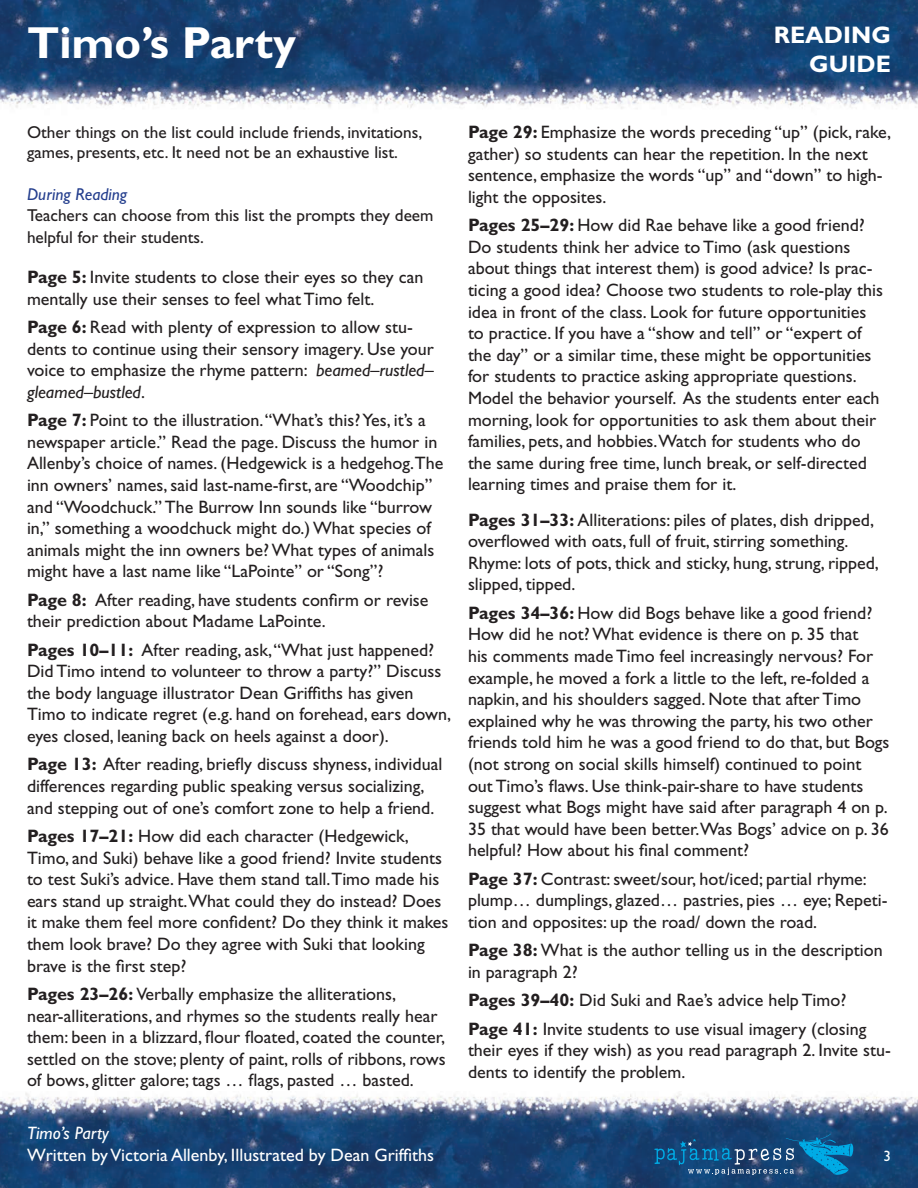
<style>
.page{position:relative;width:918px;height:1188px;background:#fff}
.page>*{position:absolute;margin:0;border:0;box-sizing:border-box;transform-origin:0 0}
.t1{font:700 45px "Gill Sans Std";color:#fff}
.t2{font:700 24px "Gill Sans Std";color:#fff}
.t3{font:18px/21.6px "Gill Sans Std";color:#231f20}
.t4{font:18px "Gill Sans Std";color:#fff}
.t5{font:italic 18px "Gill Sans Std";color:#fff}
.Heading{font:17.25px/20.7px "Gill Sans Std";color:#231f20}
.Heading-2{font:italic 17.25px "Gill Sans Std";color:#253f8e}
.t6{font:15px "Gill Sans Std";color:#fff}
.s1{font-weight:700}
.s2{font-style:italic}
</style>
<div class="page">
<img style="left:0;top:1091px;width:918px;height:97px">
<img style="left:0;top:0;width:918px;height:109px">
<svg style="left:654px;top:1134px;width:199px;height:41px"></svg>
<h1 class="t1" style="left:27px;top:16px;width:271px">Timo’s Party</h1>
<h2 class="t2" style="left:774px;top:21px;width:119px">READING</h2>
<h2 class="t2" style="left:809px;top:50px;width:83px">GUIDE</h2>
<p class="Heading" style="left:27px;top:122px;width:397px">Other things on the list could include friends, invitations, games, presents, etc. It need not be an exhaustive list.</p>
<p class="Heading-2" style="left:27px;top:184px;width:102px">During Reading</p>
<p class="Heading" style="left:27px;top:205px;width:408px;line-height:21.6px">Teachers can choose from this list the prompts they deem helpful for their students.</p>
<p class="t3" style="left:27px;top:266px;width:398px"><span class="s1">Page 5:</span> Invite students to close their eyes so they can mentally use their senses to feel what Timo felt.</p>
<p class="t3" style="left:27px;top:316px;width:409px"><span class="s1">Page 6:</span> Read with plenty of expression to allow stu&shy;dents to continue using their sensory imagery. Use your voice to emphasize the rhyme pattern: <span class="s2">beamed</span>–<span class="s2">rustled</span>– <span class="s2">gleamed</span>–<span class="s2">bustled</span>.</p>
<p class="t3" style="left:27px;top:409px;width:418px"><span class="s1">Page 7:</span> Point to the illustration. “What’s this? Yes, it’s a newspaper article.” Read the page. Discuss the humor in Allenby’s choice of names. (Hedgewick is a hedgehog.The inn owners’ names, said last-name-first, are “Woodchip” and “Woodchuck.” The Burrow Inn sounds like “burrow in,” something a woodchuck might do.) What species of animals might the inn owners be? What types of animals might have a last name like “LaPointe” or “Song”?</p>
<p class="t3" style="left:27px;top:589px;width:403px"><span class="s1">Page 8:</span> After reading, have students confirm or revise their prediction about Madame LaPointe.</p>
<p class="t3" style="left:27px;top:639px;width:426px"><span class="s1">Pages 10–11:</span> After reading, ask, “What just happened?<br>Did Timo intend to volunteer to throw a party?” Discuss the body language illustrator Dean Griffiths has given Timo to indicate regret (e.g. hand on forehead, ears down, eyes closed, leaning back on heels against a door).</p>
<p class="t3" style="left:27px;top:754px;width:417px"><span class="s1">Page 13:</span> After reading, briefly discuss shyness, individual differences regarding public speaking versus socializing, and stepping out of one’s comfort zone to help a friend.</p>
<p class="t3" style="left:27px;top:825px;width:423px"><span class="s1">Pages 17–21:</span> How did each character (Hedgewick, Timo, and Suki) behave like a good friend? Invite students to test Suki’s advice. Have them stand tall.Timo made his ears stand up straight.What could they do instead? Does it make them feel more confident? Do they think it makes them look brave? Do they agree with Suki that looking brave is the first step?</p>
<p class="t3" style="left:27px;top:983px;width:420px"><span class="s1">Pages 23–26:</span> Verbally emphasize the alliterations, near-alliterations, and rhymes so the students really hear them: been in a blizzard, flour floated, coated the counter, settled on the stove; plenty of paint, rolls of ribbons, rows of bows, glitter galore; tags … flags, pasted … basted.</p>
<p class="t3" style="left:468px;top:121px;width:425px"><span class="s1">Page 29:</span> Emphasize the words preceding “up” (pick, rake, gather) so students can hear the repetition. In the next sentence, emphasize the words “up” and “down” to high&shy;light the opposites.</p>
<p class="t3" style="left:468px;top:215px;width:417px"><span class="s1">Pages 25–29:</span> How did Rae behave like a good friend?<br>Do students think her advice to Timo (ask questions about things that interest them) is good advice? Is prac&shy;ticing a good idea? Choose two students to role-play this idea in front of the class. Look for future opportunities to practice. If you have a “show and tell” or “expert of the day” or a similar time, these might be opportunities for students to practice asking appropriate questions.<br>Model the behavior yourself. As the students enter each morning, look for opportunities to ask them about their families, pets, and hobbies.Watch for students who do the same during free time, lunch break, or self-directed learning times and praise them for it.</p>
<p class="t3" style="left:468px;top:509px;width:412px"><span class="s1">Pages 31–33:</span> Alliterations: piles of plates, dish dripped, overflowed with oats, full of fruit, stirring something.<br>Rhyme: lots of pots, thick and sticky, hung, strung, ripped, slipped, tipped.</p>
<p class="t3" style="left:468px;top:602px;width:423px"><span class="s1">Pages 34–36:</span> How did Bogs behave like a good friend?<br>How did he not? What evidence is there on p. 35 that<br>his comments made Timo feel increasingly nervous? For example, he moved a fork a little to the left, re-folded a napkin, and his shoulders sagged. Note that after Timo explained why he was throwing the party, his two other friends told him he was a good friend to do that, but Bogs (not strong on social skills himself) continued to point out Timo’s flaws. Use think-pair-share to have students suggest what Bogs might have said after paragraph 4 on p.<br>35 that would have been better.Was Bogs’ advice on p. 36 helpful? How about his final comment?</p>
<p class="t3" style="left:468px;top:868px;width:421px"><span class="s1">Page 37:</span> Contrast: sweet/sour, hot/iced; partial rhyme: plump… dumplings, glazed… pastries, pies … eye; Repeti&shy;tion and opposites: up the road/ down the road.</p>
<p class="t3" style="left:468px;top:939px;width:416px"><span class="s1">Page 38:</span> What is the author telling us in the description in paragraph 2?</p>
<p class="t3" style="left:468px;top:989px;width:380px"><span class="s1">Pages 39–40:</span> Did Suki and Rae’s advice help Timo?</p>
<p class="t3" style="left:468px;top:1018px;width:424px"><span class="s1">Page 41:</span> Invite students to use visual imagery (closing their eyes if they wish) as you read paragraph 2. Invite stu&shy;dents to identify the problem.</p>
<p class="t5" style="left:27px;top:1123px;width:84px">Timo’s Party</p>
<p class="t4" style="left:27px;top:1145px;width:409px">Written by Victoria Allenby, Illustrated by Dean Griffiths</p>
<p class="t6" style="left:884px;top:1147px;width:9px">3</p>
</div>
